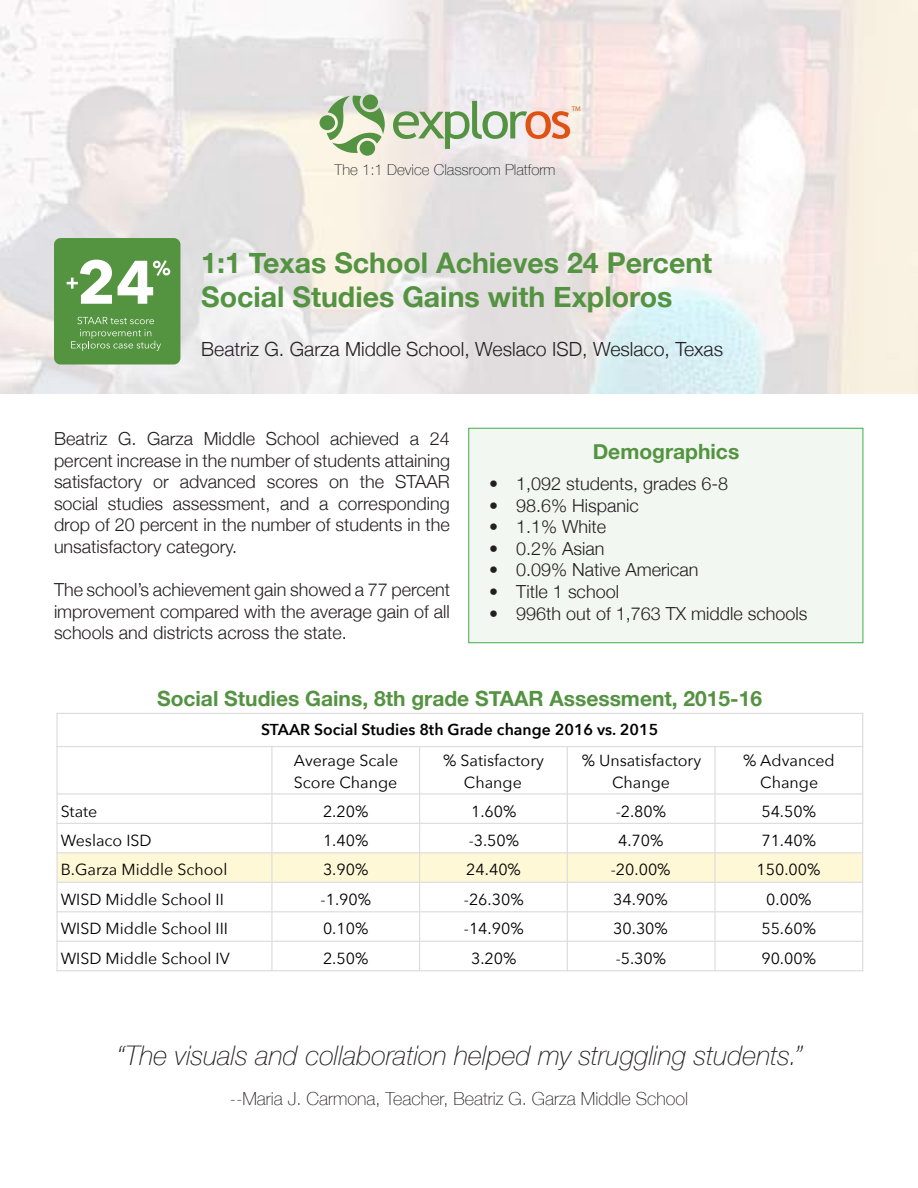
<style>
.page{position:relative;width:918px;height:1188px;background:#fff}
.page>*{position:absolute;margin:0;border:0;box-sizing:border-box;transform-origin:0 0}
.t1{font:700 28.5px/34.2px "Helvetica Neue";color:#549341}
.t2{font:italic 100 27px "Helvetica Neue";color:#231f20}
.t3{font:700 21px "Helvetica Neue";color:#549341}
.t4{font:300 19.5px "Helvetica Neue";color:#231f20}
.t5{font:300 18px/21.6px "Helvetica Neue";color:#231f20;text-align:justify}
.t6{font:100 18px "Helvetica Neue";color:#231f20}
.t7{font:16.05px/21.9px "Avenir Next";color:#000;text-align:center}
.t8{font:600 15.75px "Avenir Next";color:#000}
.t9{font:100 15px "Helvetica Neue";color:#231f20}
.t10{font:6.75px "Myriad Pro";color:#de5214;scale:1.04 1}
</style>
<div class="page">
<img style="left:0;top:0;width:918px;height:394px">
<div style="left:57px;top:853px;width:215px;height:29px;background:#fff8d6"></div>
<div style="left:272px;top:853px;width:148px;height:29px;background:#fff8d6"></div>
<div style="left:420px;top:853px;width:147px;height:29px;background:#fff8d6"></div>
<div style="left:567px;top:853px;width:148px;height:29px;background:#fff8d6"></div>
<div style="left:715px;top:853px;width:148px;height:29px;background:#fff8d6"></div>
<hr style="left:271px;top:746px;width:2px;height:225px;background:#ddd">
<hr style="left:419px;top:746px;width:1px;height:225px;background:#ddd">
<hr style="left:567px;top:746px;width:1px;height:225px;background:#ddd">
<hr style="left:714px;top:746px;width:2px;height:225px;background:#ddd">
<hr style="left:56px;top:746px;width:807px;height:1px;background:#ddd">
<hr style="left:56px;top:793px;width:807px;height:2px;background:#ddd">
<hr style="left:56px;top:823px;width:807px;height:1px;background:#ddd">
<hr style="left:56px;top:852px;width:807px;height:1px;background:#ddd">
<hr style="left:56px;top:882px;width:807px;height:1px;background:#ddd">
<hr style="left:56px;top:911px;width:807px;height:1px;background:#ddd">
<hr style="left:56px;top:941px;width:807px;height:1px;background:#ddd">
<hr style="left:56px;top:713px;width:2px;height:258px;background:#ddd">
<hr style="left:862px;top:713px;width:1px;height:258px;background:#ddd">
<hr style="left:56px;top:713px;width:807px;height:1px;background:#ddd">
<hr style="left:56px;top:970px;width:807px;height:1px;background:#ddd">
<svg style="left:393px;top:101px;width:177px;height:48px;background:#d0ccb8"></svg>
<svg style="left:327px;top:96px;width:58px;height:57px;background:#b6cba5"></svg>
<div style="left:363px;top:94px;width:15px;height:15px;background:#549341;border-radius:50%"></div>
<div style="left:320px;top:115px;width:15px;height:15px;background:#549341;border-radius:50%"></div>
<div style="left:360px;top:141px;width:15px;height:15px;background:#549341;border-radius:50%"></div>
<div style="left:468px;top:428px;width:395px;height:215px;background:#f2f8f1;border:1px solid #40ae49"></div>
<div style="left:54px;top:238px;width:126px;height:127px;background:#549440;border-radius:7px"></div>
<svg style="left:118px;top:260px;width:52px;height:44px"></svg>
<svg style="left:67px;top:260px;width:45px;height:44px"></svg>
<svg style="left:71px;top:317px;width:90px;height:34px"></svg>
<p class="t10" style="left:572px;top:104px;width:10px">TM</p>
<p class="t9" style="left:335px;top:159px;width:223px">The 1:1 Device Classroom Platform</p>
<h1 class="t1" style="left:201px;top:247px;width:513px">1:1 Texas School Achieves 24 Percent<br>Social Studies Gains with Exploros</h1>
<p class="t4" style="left:201px;top:333px;width:523px">Beatriz G. Garza Middle School, Weslaco ISD, Weslaco, Texas</p>
<p class="t5" style="left:54px;top:426px;width:398px">Beatriz G. Garza Middle School achieved a 24 percent increase in the number of students attaining satisfactory or advanced scores on the STAAR social studies assessment, and a corresponding drop of 20 percent in the number of students in the unsatisfactory category.</p>
<p class="t5" style="left:54px;top:578px;width:398px">The school’s achievement gain showed a 77 percent improvement compared with the average gain of all schools and districts across the state.</p>
<p class="t3" style="left:593px;top:435px;width:148px">Demographics</p>
<p class="t5" style="left:489px;top:471px;width:241px">• 1,092 students, grades 6-8</p>
<p class="t5" style="left:489px;top:493px;width:151px">• 98.6% Hispanic</p>
<p class="t5" style="left:489px;top:515px;width:119px">• 1.1% White</p>
<p class="t5" style="left:489px;top:536px;width:117px">• 0.2% Asian</p>
<p class="t5" style="left:489px;top:558px;width:211px">• 0.09% Native American</p>
<p class="t5" style="left:489px;top:579px;width:131px">• Title 1 school</p>
<p class="t5" style="left:489px;top:601px;width:320px">• 996th out of 1,763 TX middle schools</p>
<p class="t3" style="left:157px;top:682px;width:607px">Social Studies Gains, 8th grade STAAR Assessment, 2015-16</p>
<p class="t8" style="left:261px;top:716px;width:399px">STAAR Social Studies 8th Grade change 2016 vs. 2015</p>
<p class="t7" style="left:294px;top:748px;width:106px;text-align:left">Average Scale<br>Score Change</p>
<p class="t7" style="left:443px;top:748px;width:102px">% Satisfactory<br>Change</p>
<p class="t7" style="left:582px;top:748px;width:121px">% Unsatisfactory<br>Change</p>
<p class="t7" style="left:743px;top:748px;width:93px">% Advanced<br>Change</p>
<p class="t7" style="left:61px;top:799px;width:38px">State</p>
<p class="t7" style="left:323px;top:799px;width:47px">2.20%</p>
<p class="t7" style="left:471px;top:799px;width:47px">1.60%</p>
<p class="t7" style="left:616px;top:799px;width:52px">-2.80%</p>
<p class="t7" style="left:761px;top:799px;width:56px">54.50%</p>
<p class="t7" style="left:61px;top:829px;width:93px">Weslaco ISD</p>
<p class="t7" style="left:323px;top:829px;width:47px">1.40%</p>
<p class="t7" style="left:469px;top:829px;width:52px">-3.50%</p>
<p class="t7" style="left:618px;top:829px;width:47px">4.70%</p>
<p class="t7" style="left:761px;top:829px;width:56px">71.40%</p>
<p class="t7" style="left:61px;top:858px;width:168px">B.Garza Middle School</p>
<p class="t7" style="left:323px;top:858px;width:47px">3.90%</p>
<p class="t7" style="left:466px;top:858px;width:56px">24.40%</p>
<p class="t7" style="left:611px;top:858px;width:61px">-20.00%</p>
<p class="t7" style="left:757px;top:858px;width:66px">150.00%</p>
<p class="t7" style="left:61px;top:888px;width:165px">WISD Middle School II</p>
<p class="t7" style="left:321px;top:888px;width:52px">-1.90%</p>
<p class="t7" style="left:464px;top:888px;width:61px">-26.30%</p>
<p class="t7" style="left:613px;top:888px;width:56px">34.90%</p>
<p class="t7" style="left:766px;top:888px;width:47px">0.00%</p>
<p class="t7" style="left:61px;top:917px;width:169px">WISD Middle School III</p>
<p class="t7" style="left:323px;top:917px;width:47px">0.10%</p>
<p class="t7" style="left:464px;top:917px;width:61px">-14.90%</p>
<p class="t7" style="left:613px;top:917px;width:56px">30.30%</p>
<p class="t7" style="left:761px;top:917px;width:56px">55.60%</p>
<p class="t7" style="left:61px;top:946px;width:170px">WISD Middle School IV</p>
<p class="t7" style="left:323px;top:946px;width:47px">2.50%</p>
<p class="t7" style="left:471px;top:946px;width:47px">3.20%</p>
<p class="t7" style="left:616px;top:946px;width:52px">-5.30%</p>
<p class="t7" style="left:761px;top:946px;width:56px">90.00%</p>
<h2 class="t2" style="left:117px;top:1035px;width:687px">“The visuals and collaboration helped my struggling students.”</h2>
<p class="t6" style="left:230px;top:1085px;width:460px">--Maria J. Carmona, Teacher, Beatriz G. Garza Middle School</p>
</div>
